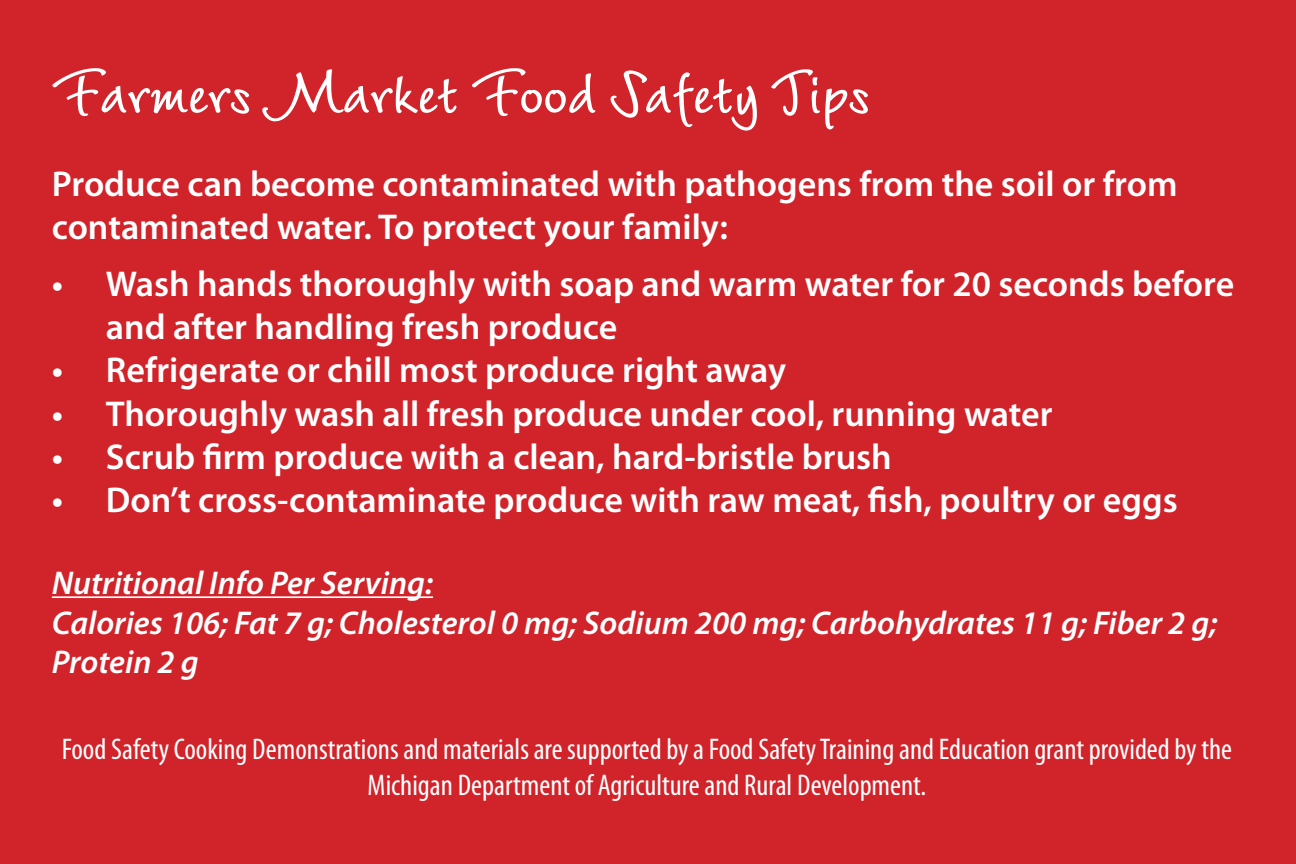
<style>
.page{position:relative;width:1296px;height:864px;background:#d1232a}
.page>*{position:absolute;margin:0;border:0;box-sizing:border-box;transform-origin:0 0}
.t1{font:700 72px "LT Wiesbaden Swing";color:#fff}
.t2{font:600 36px/43.2px "Myriad Pro";color:#fff}
.t3{font:italic 600 33px/39.6px "Myriad Pro";color:#fff}
.t4{font:condensed 30px/36px "Myriad Pro";color:#fff;text-align:center}
</style>
<div class="page">
<hr style="left:52px;top:596px;width:381px;height:2px;background:#fff">
<p class="t1" style="left:52px;top:44px;width:820px">Farmers Market Food Safety Tips</p>
<p class="t2" style="left:52px;top:161px;width:1127px">Produce can become contaminated with pathogens from the soil or from contaminated water. To protect your family:</p>
<p class="t2" style="left:106px;top:261px;width:1130px;text-indent:-54px">• Wash hands thoroughly with soap and warm water for 20 seconds before and after handling fresh produce</p>
<p class="t2" style="left:52px;top:348px;width:736px">• Refrigerate or chill most produce right away</p>
<p class="t2" style="left:52px;top:391px;width:1002px">• Thoroughly wash all fresh produce under cool, running water</p>
<p class="t2" style="left:52px;top:434px;width:841px">• Scrub firm produce with a clean, hard-bristle brush</p>
<p class="t2" style="left:52px;top:477px;width:1127px">• Don’t cross-contaminate produce with raw meat, fish, poultry or eggs</p>
<p class="t3" style="left:52px;top:562px;width:383px">Nutritional Info Per Serving:</p>
<p class="t3" style="left:52px;top:602px;width:1167px">Calories 106; Fat 7 g; Cholesterol 0 mg; Sodium 200 mg; Carbohydrates 11 g; Fiber 2 g;<br>Protein 2 g</p>
<p class="t4" style="left:62px;top:731px;width:1172px">Food Safety Cooking Demonstrations and materials are supported by a Food Safety Training and Education grant provided by the<br>Michigan Department of Agriculture and Rural Development.</p>
</div>
